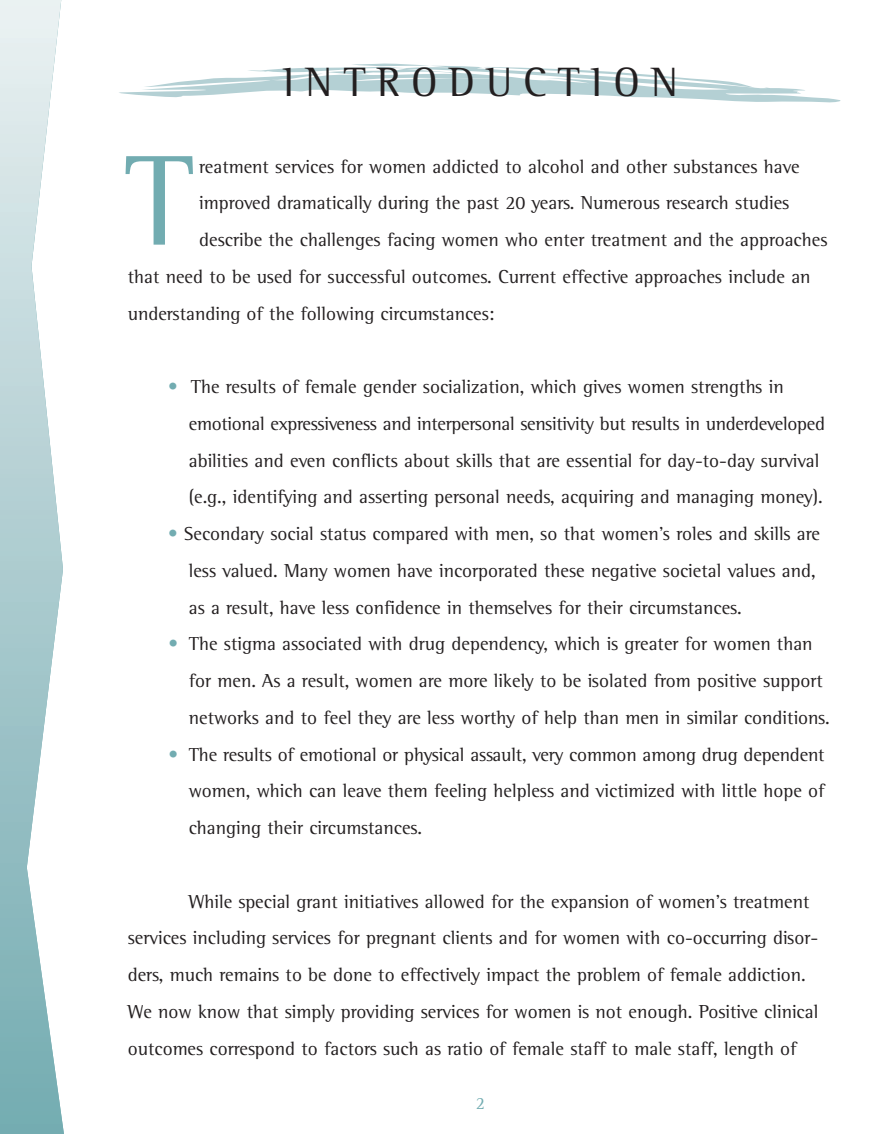
<style>
.page{position:relative;width:882px;height:1134px;background:#fff}
.page>*{position:absolute;margin:0;border:0;box-sizing:border-box;transform-origin:0 0}
.t1{font:131.42px "Rotis Semi Serif";color:#72acb1}
.t2{font:42px "Rotis Semi Serif";letter-spacing:.26em;color:#231f20}
.t3{font:19.25px/36.8px "Rotis Semi Serif";color:#231f20}
.t4{font:17.5px "Rotis Semi Serif";color:#72acb1}
.s1{color:#72acb1}
</style>
<div class="page">
<svg style="left:0;top:0;width:64px;height:1134px"></svg>
<svg style="left:119px;top:64px;width:721px;height:38px"></svg>
<h2 class="t2" style="left:283px;top:57px;width:397px">INTRODUCTION</h2>
<h1 class="t1" style="left:124px;top:124px;width:72px">T</h1>
<p class="t3" style="left:199px;top:148px;width:602px">reatment services for women addicted to alcohol and other substances have</p>
<p class="t3" style="left:199px;top:185px;width:592px">improved dramatically during the past 20 years. Numerous research studies</p>
<p class="t3" style="left:199px;top:221px;width:630px">describe the challenges facing women who enter treatment and the approaches</p>
<p class="t3" style="left:128px;top:258px;width:684px">that need to be used for successful outcomes. Current effective approaches include an</p>
<p class="t3" style="left:128px;top:295px;width:368px">understanding of the following circumstances:</p>
<p class="t3" style="left:189px;top:368px;width:638px;text-indent:-20px"><span class="s1">•</span> The results of female gender socialization, which gives women strengths in emotional expressiveness and interpersonal sensitivity but results in underdeveloped abilities and even conflicts about skills that are essential for day-to-day survival (e.g., identifying and asserting personal needs, acquiring and managing money).</p>
<p class="t3" style="left:189px;top:515px;width:633px;text-indent:-20px"><span class="s1">•</span> Secondary social status compared with men, so that women’s roles and skills are less valued. Many women have incorporated these negative societal values and, as a result, have less confidence in themselves for their circumstances.</p>
<p class="t3" style="left:189px;top:626px;width:642px;text-indent:-20px"><span class="s1">•</span> The stigma associated with drug dependency, which is greater for women than for men. As a result, women are more likely to be isolated from positive support networks and to feel they are less worthy of help than men in similar conditions.</p>
<p class="t3" style="left:189px;top:736px;width:637px;text-align:justify;text-indent:-20px"><span class="s1">•</span> The results of emotional or physical assault, very common among drug dependent women, which can leave them feeling helpless and victimized with little hope of changing their circumstances.</p>
<p class="t3" style="left:128px;top:883px;width:692px;text-indent:61px">While special grant initiatives allowed for the expansion of women’s treatment services including services for pregnant clients and for women with co-occurring disor&shy;ders, much remains to be done to effectively impact the problem of female addiction.<br>We now know that simply providing services for women is not enough. Positive clinical outcomes correspond to factors such as ratio of female staff to male staff, length of</p>
<p class="t4" style="left:476px;top:1093px;width:11px">2</p>
</div>
